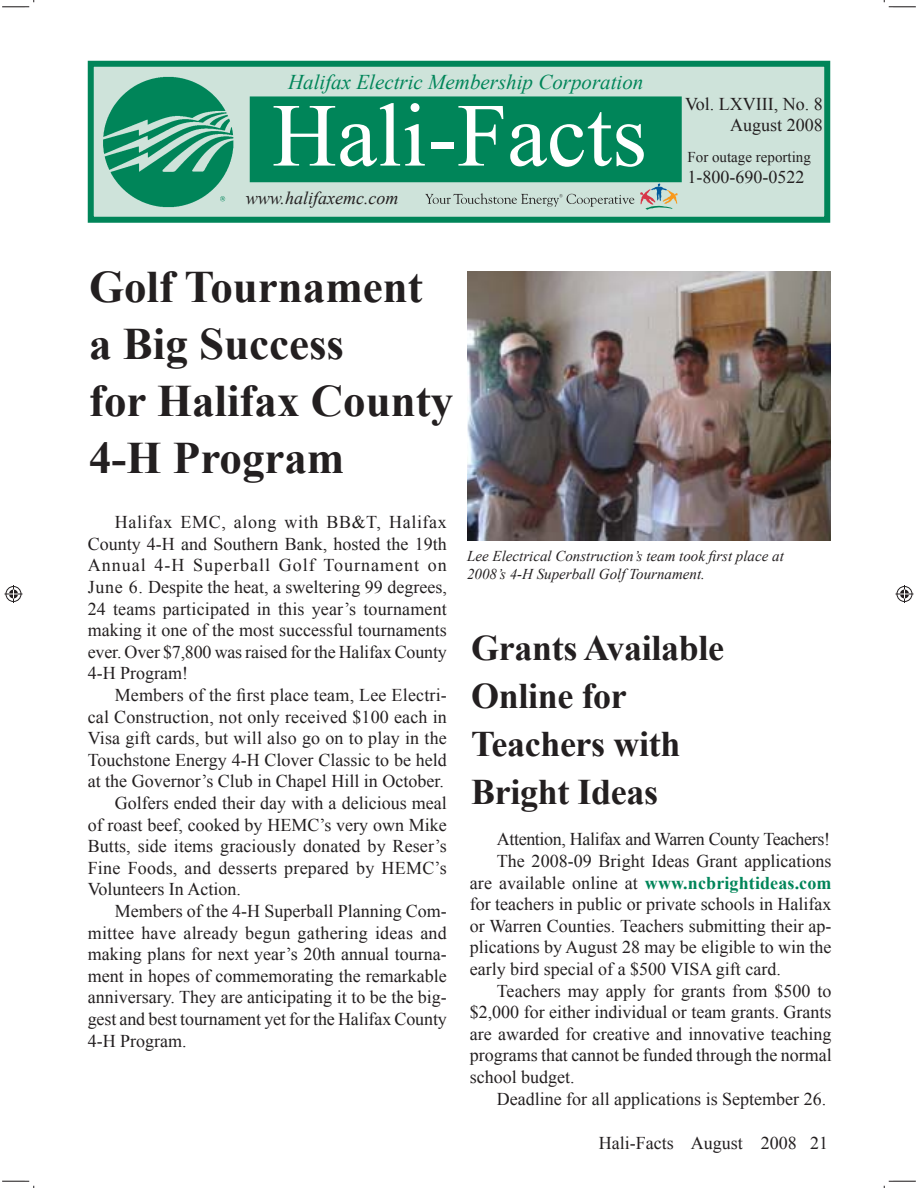
<style>
.page{position:relative;width:918px;height:1188px;background:#fff}
.page>*{position:absolute;margin:0;border:0;box-sizing:border-box;transform-origin:0 0}
.t1{font:90px "Times New Roman";color:#fff}
.t2{font:700 45px/57px "Times New Roman";color:#231f20}
.t3{font:700 36px/48px "Times New Roman";letter-spacing:-.01em;color:#231f20}
.t4{font:italic 21px "Times New Roman";color:#008559}
.t5{font:18px/21.6px "Times New Roman";color:#231f20;text-align:right}
.t6{font:18px "Times New Roman";letter-spacing:-.02em;color:#231f20}
.t7{font:700 18px "Times New Roman";letter-spacing:.005em;color:#008559}
.t8{font:italic 18px "Times New Roman";color:#231f20}
.t9{font:italic 15px/18px "Times New Roman";color:#231f20}
.t10{font:15px "Times New Roman";color:#231f20}
.s1{font-weight:400;color:#231f20}
</style>
<div class="page">
<div style="left:91px;top:64px;width:736px;height:156px;background:#cee3da"></div>
<div style="left:88px;top:61px;width:742px;height:162px;border:6px solid #008559"></div>
<div style="left:250px;top:97px;width:431px;height:85px;background:#008559"></div>
<div style="left:250px;top:96px;width:432px;height:86px;border:2px solid #008559"></div>
<img style="left:103px;top:76px;width:131px;height:132px">
<svg style="left:425px;top:193px;width:209px;height:14px"></svg>
<svg style="left:640px;top:183px;width:38px;height:27px"></svg>
<img style="left:467px;top:272px;width:363px;height:269px">
<svg style="left:2px;top:0;width:33px;height:7px"></svg>
<svg style="left:2px;top:1181px;width:33px;height:7px"></svg>
<svg style="left:883px;top:0;width:33px;height:7px"></svg>
<svg style="left:883px;top:1181px;width:33px;height:7px"></svg>
<svg style="left:4px;top:585px;width:18px;height:18px"></svg>
<svg style="left:896px;top:585px;width:18px;height:18px"></svg>
<p class="t4" style="left:288px;top:70px;width:357px">Halifax Electric Membership Corporation</p>
<h1 class="t1" style="left:272px;top:85px;width:376px">Hali-Facts</h1>
<p class="t8" style="left:246px;top:188px;width:154px">www.halifaxemc.com</p>
<h2 class="t2" style="left:89px;top:258px;width:366px">Golf Tournament a Big Success<br>for Halifax County<br>4-H Program</h2>
<p class="t5" style="left:685px;top:93px;width:139px">Vol. LXVIII, No. 8<br>August 2008</p>
<p class="t10" style="left:688px;top:148px;width:125px">For outage reporting</p>
<p class="t5" style="left:688px;top:167px;width:118px">1-800-690-0522</p>
<p class="t5" style="left:88px;top:511px;width:361px;text-align:justify;text-indent:27px">Halifax EMC, along with BB&amp;T, Halifax County 4-H and Southern Bank, hosted the 19th Annual 4-H Superball Golf Tournament on June 6. Despite the heat, a sweltering 99 degrees, 24 teams participated in this year’s tournament making it one of the most successful tournaments ever. Over $7,800 was raised for the Halifax County 4-H Program!</p>
<p class="t5" style="left:115px;top:684px;width:334px">Members of the first place team, Lee Electri-</p>
<p class="t5" style="left:88px;top:706px;width:361px">cal Construction, not only received $100 each in</p>
<p class="t5" style="left:88px;top:727px;width:361px">Visa gift cards, but will also go on to play in the</p>
<p class="t5" style="left:88px;top:749px;width:361px">Touchstone Energy 4-H Clover Classic to be held</p>
<p class="t5" style="left:88px;top:771px;width:358px">at the Governor’s Club in Chapel Hill in October.</p>
<p class="t5" style="left:115px;top:792px;width:334px">Golfers ended their day with a delicious meal</p>
<p class="t5" style="left:88px;top:814px;width:361px">of roast beef, cooked by HEMC’s very own Mike</p>
<p class="t5" style="left:88px;top:835px;width:361px">Butts, side items graciously donated by Reser’s</p>
<p class="t5" style="left:88px;top:857px;width:361px">Fine Foods, and desserts prepared by HEMC’s</p>
<p class="t5" style="left:88px;top:879px;width:155px">Volunteers In Action.</p>
<p class="t5" style="left:115px;top:900px;width:334px">Members of the 4-H Superball Planning Com-</p>
<p class="t5" style="left:88px;top:922px;width:361px">mittee have already begun gathering ideas and</p>
<p class="t5" style="left:88px;top:943px;width:361px">making plans for next year’s 20th annual tourna-</p>
<p class="t5" style="left:88px;top:965px;width:361px">ment in hopes of commemorating the remarkable</p>
<p class="t5" style="left:88px;top:987px;width:361px">anniversary. They are anticipating it to be the big-</p>
<p class="t5" style="left:88px;top:1008px;width:361px">gest and best tournament yet for the Halifax County</p>
<p class="t5" style="left:88px;top:1030px;width:100px">4-H Program.</p>
<p class="t9" style="left:467px;top:547px;width:318px">Lee Electrical Construction’s team took first place at<br>2008’s 4-H Superball Golf Tournament.</p>
<h3 class="t3" style="left:471px;top:624px;width:254px">Grants Available<br>Online for<br>Teachers with<br>Bright Ideas</h3>
<p class="t6" style="left:497px;top:829px;width:335px">Attention, Halifax and Warren County Teachers!</p>
<p class="t5" style="left:497px;top:850px;width:336px">The 2008-09 Bright Ideas Grant applications</p>
<p class="t7" style="left:470px;top:873px;width:363px"><span class="s1">are available online at</span> www.ncbrightideas.com</p>
<p class="t5" style="left:470px;top:893px;width:363px">for teachers in public or private schools in Halifax</p>
<p class="t5" style="left:470px;top:915px;width:363px">or Warren Counties. Teachers submitting their ap-</p>
<p class="t5" style="left:470px;top:937px;width:363px">plications by August 28 may be eligible to win the</p>
<p class="t5" style="left:470px;top:958px;width:313px">early bird special of a $500 VISA gift card.</p>
<p class="t5" style="left:497px;top:980px;width:336px">Teachers may apply for grants from $500 to</p>
<p class="t5" style="left:470px;top:1001px;width:363px">$2,000 for either individual or team grants. Grants</p>
<p class="t5" style="left:470px;top:1023px;width:363px">are awarded for creative and innovative teaching</p>
<p class="t5" style="left:470px;top:1045px;width:363px">programs that cannot be funded through the normal</p>
<p class="t5" style="left:470px;top:1066px;width:106px">school budget.</p>
<p class="t5" style="left:497px;top:1088px;width:331px">Deadline for all applications is September 26.</p>
<p class="t5" style="left:599px;top:1132px;width:231px">Hali-Facts August 2008 21</p>
</div>
